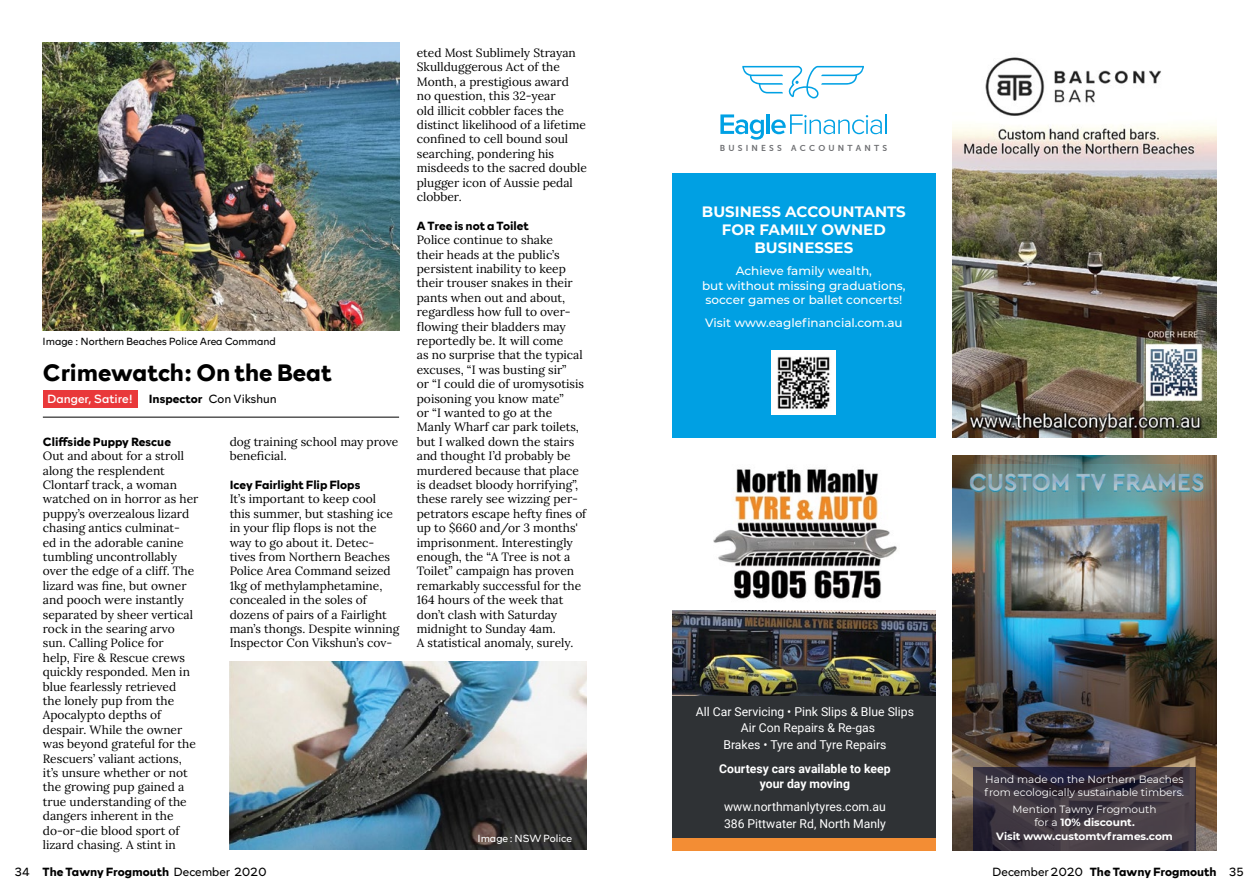
<style>
.page{position:relative;width:1259px;height:893px;background:#fff}
.page>*{position:absolute;margin:0;border:0;box-sizing:border-box;transform-origin:0 0}
.t1{font:700 24px "Rockford Sans";color:#000}
.t2{font:700 15px/18px "Montserrat";color:#fff;text-align:center}
.t3{font:12.15px/16.8px "Roboto";color:#fff;text-align:center}
.t4{font:700 12.15px/15.3px "Roboto";color:#fff;text-align:center}
.t5{font:12px/14.4px "Lora";color:#000}
.t6{font:700 12px "Rockford Sans";color:#000}
.t7{font:500 12px/14.4px "Montserrat";color:#fff;text-align:center}
.t8{font:300 12px "Rockford Sans";color:#000}
.t9{font:12px "Rockford Sans";color:#fff}
.t10{font:10.5px/12.6px "Montserrat";color:#fff}
.t11{font:300 10.5px "Rockford Sans";color:#000}
.t12{font:700 10.5px "Montserrat";color:#fff}
.t13{font:300 10.5px "Rockford Sans";color:#fff}
.t14{font:8.55px "Museo Sans 700";letter-spacing:.38em;color:#6d6e71}
.s1{font-weight:700}
.s2{font-weight:300}
</style>
<div class="page">
<hr style="left:43px;top:417px;width:356px;height:1px;background:#000">
<img style="left:230px;top:662px;width:357px;height:187px">
<img style="left:43px;top:43px;width:357px;height:288px">
<div style="left:43px;top:390px;width:95px;height:18px;background:#e9383a"></div>
<img style="left:952px;top:57px;width:264px;height:381px">
<div style="left:672px;top:686px;width:263px;height:154px;background:#2f3235"></div>
<img style="left:713px;top:469px;width:184px;height:130px">
<div style="left:672px;top:837px;width:263px;height:13px;background:#f38d34"></div>
<img style="left:672px;top:611px;width:263px;height:84px">
<img style="left:952px;top:455px;width:264px;height:395px">
<svg style="left:973px;top:767px;width:223px;height:83px"></svg>
<img style="left:953px;top:464px;width:258px;height:36px">
<div style="left:672px;top:173px;width:263px;height:264px;background:#00a0e3"></div>
<svg style="left:720px;top:114px;width:44px;height:26px"></svg>
<hr style="left:766px;top:114px;width:3px;height:20px;background:#00a1e4">
<svg style="left:771px;top:114px;width:115px;height:20px"></svg>
<svg style="left:742px;top:66px;width:122px;height:32px"></svg>
<img style="left:772px;top:351px;width:64px;height:64px">
<p class="t11" style="left:43px;top:333px;width:235px">Image : Northern Beaches Police Area Command</p>
<h1 class="t1" style="left:43px;top:354px;width:290px">Crimewatch: On the Beat</h1>
<p class="t8" style="left:149px;top:390px;width:129px"><span class="s1">Inspector</span> Con Vikshun</p>
<p class="t9" style="left:47px;top:390px;width:88px">Danger, Satire!</p>
<p class="t6" style="left:43px;top:433px;width:130px">Cliffside Puppy Rescue</p>
<p class="t5" style="left:43px;top:448px;width:157px">Out and about for a stroll along the resplendent<br>Clontarf track, a woman watched on in horror as her puppy’s overzealous lizard chasing antics culminat-<br>ed in the adorable canine tumbling uncontrollably over the edge of a cliff. The lizard was fine, but owner and pooch were instantly separated by sheer vertical rock in the searing arvo sun. Calling Police for<br>help, Fire &amp; Rescue crews quickly responded. Men in blue fearlessly retrieved<br>the lonely pup from the<br>Apocalypto depths of despair. While the owner was beyond grateful for the<br>Rescuers’ valiant actions, it’s unsure whether or not the growing pup gained a true understanding of the dangers inherent in the do-or-die blood sport of lizard chasing. A stint in</p>
<p class="t5" style="left:230px;top:433px;width:170px">dog training school may prove beneficial.</p>
<p class="t6" style="left:230px;top:476px;width:132px">Icey Fairlight Flip Flops</p>
<p class="t5" style="left:230px;top:491px;width:171px">It’s important to keep cool this summer, but stashing ice in your flip flops is not the way to go about it. Detec&shy;tives from Northern Beaches<br>Police Area Command seized<br>1kg of methylamphetamine, concealed in the soles of dozens of pairs of a Fairlight man’s thongs. Despite winning<br>Inspector Con Vikshun’s cov-</p>
<p class="t5" style="left:417px;top:45px;width:172px">eted Most Sublimely Strayan<br>Skullduggerous Act of the<br>Month, a prestigious award<br>no question, this 32-year<br>old illicit cobbler faces the distinct likelihood of a lifetime confined to cell bound soul searching, pondering his misdeeds to the sacred double plugger icon of Aussie pedal clobber.</p>
<p class="t6" style="left:417px;top:217px;width:113px">A Tree is not a Toilet</p>
<p class="t5" style="left:417px;top:232px;width:171px">Police continue to shake<br>their heads at the public’s persistent inability to keep their trouser snakes in their pants when out and about, regardless how full to over&shy;flowing their bladders may reportedly be. It will come<br>as no surprise that the typical excuses, “I was busting sir”<br>or “I could die of uromysotisis poisoning you know mate”<br>or “I wanted to go at the<br>Manly Wharf car park toilets, but I walked down the stairs and thought I’d probably be murdered because that place is deadset bloody horrifying”, these rarely see wizzing per&shy;petrators escape hefty fines of up to $660 and/or 3 months' imprisonment. Interestingly enough, the “A Tree is not a<br>Toilet” campaign has proven remarkably successful for the<br>164 hours of the week that don’t clash with Saturday midnight to Sunday 4am.<br>A statistical anomaly, surely.</p>
<p class="t13" style="left:477px;top:831px;width:96px">Image : NSW Police</p>
<p class="t14" style="left:719px;top:143px;width:169px">BUSINESS ACCOUNTANTS</p>
<p class="t2" style="left:702px;top:201px;width:205px">BUSINESS ACCOUNTANTS<br>FOR FAMILY OWNED<br>BUSINESSES</p>
<p class="t7" style="left:702px;top:263px;width:205px">Achieve family wealth,<br>but without missing graduations, soccer games or ballet concerts!</p>
<p class="t7" style="left:705px;top:315px;width:199px">Visit www.eaglefinancial.com.au</p>
<p class="t3" style="left:696px;top:702px;width:219px">All Car Servicing • Pink Slips &amp; Blue Slips<br>Air Con Repairs &amp; Re-gas<br>Brakes • Tyre and Tyre Repairs</p>
<p class="t4" style="left:719px;top:760px;width:173px">Courtesy cars available to keep your day moving</p>
<p class="t3" style="left:724px;top:798px;width:163px;text-align:left">www.northmanlytyres.com.au<br>386 Pittwater Rd, North Manly</p>
<p class="t10" style="left:984px;top:773px;width:201px">Hand made on the Northern Beaches from ecologically sustainable timbers.</p>
<p class="t10" style="left:1012px;top:802px;width:146px;text-align:center">Mention Tawny Frogmouth for a <span class="s1">10% discount.</span></p>
<p class="t12" style="left:996px;top:829px;width:178px">Visit www.customtvframes.com</p>
<p class="t6" style="left:15px;top:863px;width:253px"><span class="s2">34</span> The Tawny Frogmouth <span class="s2">December 2020</span></p>
<p class="t6" style="left:992px;top:863px;width:253px"><span class="s2">December 2020</span> The Tawny Frogmouth <span class="s2">35</span></p>
</div>
